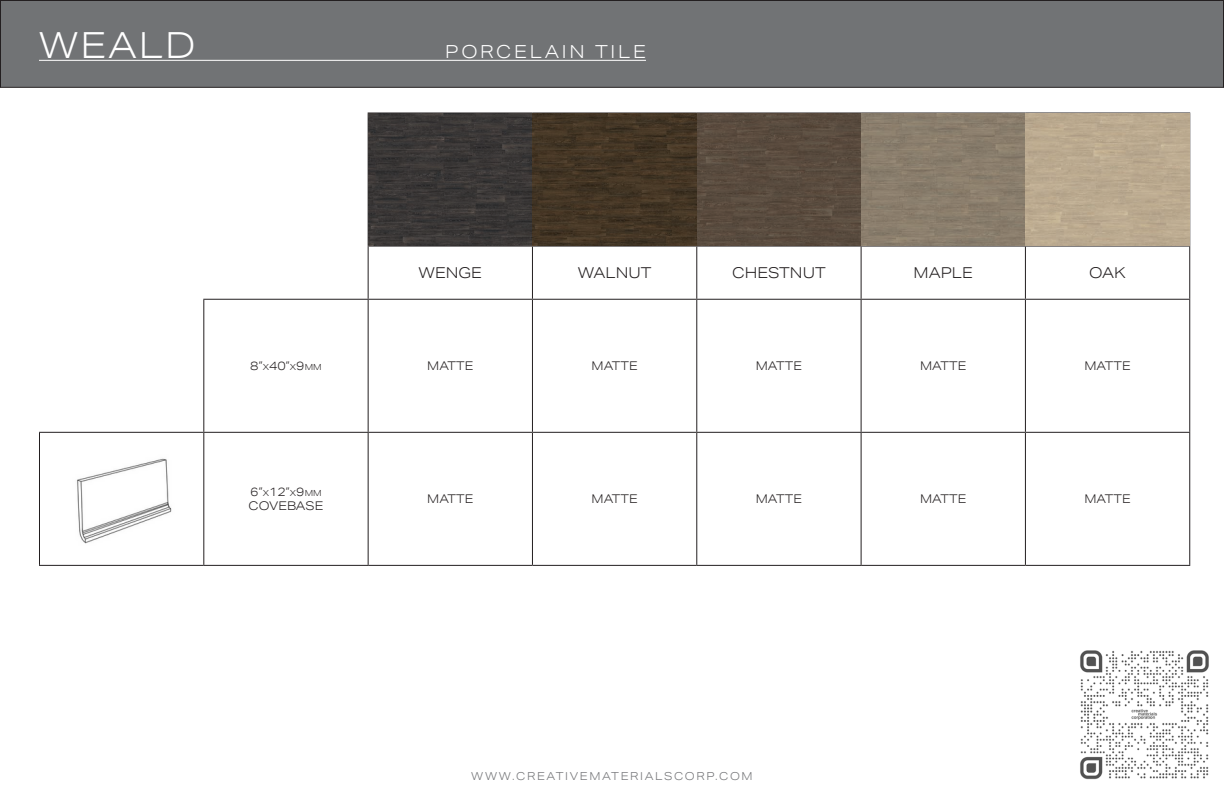
<style>
.page{position:relative;width:1224px;height:792px;background:#fff}
.page>*{position:absolute;margin:0;border:0;box-sizing:border-box;transform-origin:0 0}
.t1{font:300 36px "Aktiv Grotesk Ex";letter-spacing:.05em;color:#fff}
.t2{font:300 18px "Aktiv Grotesk Ex";letter-spacing:.15em;color:#fff}
.t3{font:300 15px "Aktiv Grotesk Ex";color:#231f20}
.t4{font:300 12px "Aktiv Grotesk Ex";color:#231f20}
.t5{font:300 11px "Aktiv Grotesk Ex";letter-spacing:.15em;color:#717275}
.s1{font-size:8.4px}
</style>
<div class="page">
<div style="left:0;top:1px;width:1223px;height:86px;background:#717375"></div>
<div style="left:0;top:0;width:1224px;height:88px;border:1px solid #231f20"></div>
<hr style="left:39px;top:60px;width:607px;height:1px;background:#fff">
<hr style="left:532px;top:112px;width:165px;height:2px;background:#231f20">
<hr style="left:697px;top:112px;width:164px;height:2px;background:#231f20">
<hr style="left:861px;top:112px;width:164px;height:2px;background:#231f20">
<hr style="left:1025px;top:112px;width:165px;height:2px;background:#231f20">
<hr style="left:1189px;top:114px;width:1px;height:132px;background:#231f20">
<hr style="left:532px;top:246px;width:165px;height:1px;background:#231f20">
<hr style="left:697px;top:246px;width:164px;height:1px;background:#231f20">
<hr style="left:696px;top:247px;width:1px;height:52px;background:#231f20">
<hr style="left:861px;top:246px;width:164px;height:1px;background:#231f20">
<hr style="left:861px;top:247px;width:1px;height:52px;background:#231f20">
<hr style="left:1025px;top:246px;width:165px;height:1px;background:#231f20">
<hr style="left:1025px;top:247px;width:1px;height:52px;background:#231f20">
<hr style="left:1189px;top:247px;width:1px;height:52px;background:#231f20">
<hr style="left:532px;top:299px;width:165px;height:1px;background:#231f20">
<hr style="left:697px;top:299px;width:164px;height:1px;background:#231f20">
<hr style="left:696px;top:300px;width:1px;height:132px;background:#231f20">
<hr style="left:861px;top:299px;width:164px;height:1px;background:#231f20">
<hr style="left:861px;top:300px;width:1px;height:132px;background:#231f20">
<hr style="left:1025px;top:299px;width:165px;height:1px;background:#231f20">
<hr style="left:1025px;top:300px;width:1px;height:132px;background:#231f20">
<hr style="left:1189px;top:300px;width:1px;height:132px;background:#231f20">
<hr style="left:697px;top:432px;width:164px;height:1px;background:#231f20">
<hr style="left:861px;top:432px;width:164px;height:1px;background:#231f20">
<hr style="left:861px;top:433px;width:1px;height:132px;background:#231f20">
<hr style="left:1025px;top:432px;width:165px;height:1px;background:#231f20">
<hr style="left:1025px;top:433px;width:1px;height:132px;background:#231f20">
<hr style="left:1189px;top:433px;width:1px;height:132px;background:#231f20">
<hr style="left:697px;top:565px;width:164px;height:1px;background:#231f20">
<hr style="left:861px;top:565px;width:164px;height:1px;background:#231f20">
<hr style="left:1025px;top:565px;width:165px;height:1px;background:#231f20">
<hr style="left:39px;top:432px;width:165px;height:1px;background:#231f20">
<hr style="left:39px;top:433px;width:1px;height:132px;background:#231f20">
<hr style="left:532px;top:432px;width:165px;height:1px;background:#231f20">
<hr style="left:696px;top:433px;width:1px;height:132px;background:#231f20">
<hr style="left:39px;top:565px;width:165px;height:1px;background:#231f20">
<hr style="left:532px;top:565px;width:165px;height:1px;background:#231f20">
<hr style="left:203px;top:299px;width:165px;height:1px;background:#231f20">
<hr style="left:203px;top:300px;width:1px;height:132px;background:#231f20">
<hr style="left:204px;top:432px;width:164px;height:1px;background:#231f20">
<hr style="left:203px;top:433px;width:1px;height:132px;background:#231f20">
<hr style="left:204px;top:565px;width:164px;height:1px;background:#231f20">
<hr style="left:368px;top:112px;width:164px;height:2px;background:#231f20">
<hr style="left:368px;top:114px;width:1px;height:132px;background:#231f20">
<hr style="left:368px;top:246px;width:164px;height:1px;background:#231f20">
<hr style="left:368px;top:247px;width:1px;height:52px;background:#231f20">
<hr style="left:532px;top:247px;width:1px;height:52px;background:#231f20">
<hr style="left:368px;top:299px;width:164px;height:1px;background:#231f20">
<hr style="left:368px;top:300px;width:1px;height:132px;background:#231f20">
<hr style="left:532px;top:300px;width:1px;height:132px;background:#231f20">
<hr style="left:368px;top:432px;width:164px;height:1px;background:#231f20">
<hr style="left:368px;top:433px;width:1px;height:132px;background:#231f20">
<hr style="left:532px;top:433px;width:1px;height:132px;background:#231f20">
<hr style="left:368px;top:565px;width:164px;height:1px;background:#231f20">
<img style="left:369px;top:114px;width:820px;height:132px">
<img style="left:77px;top:458px;width:95px;height:86px">
<img style="left:1080px;top:650px;width:129px;height:130px">
<p class="t1" style="left:39px;top:24px;width:158px">WEALD</p>
<p class="t2" style="left:445px;top:41px;width:202px">PORCELAIN TILE</p>
<p class="t3" style="left:419px;top:264px;width:29px">WENGE</p>
<p class="t3" style="left:578px;top:264px;width:29px">WALNUT</p>
<p class="t3" style="left:732px;top:264px;width:13px">CHESTNUT</p>
<p class="t3" style="left:914px;top:264px;width:13px">MAPLE</p>
<p class="t3" style="left:1089px;top:264px;width:13px">OAK</p>
<p class="t4" style="left:250px;top:359px;width:73px">8”<span class="s1">X</span>40”<span class="s1">X</span>9<span class="s1">MM</span></p>
<p class="t4" style="left:427px;top:359px;width:10px">MATTE</p>
<p class="t4" style="left:592px;top:359px;width:10px">MATTE</p>
<p class="t4" style="left:756px;top:359px;width:10px">MATTE</p>
<p class="t4" style="left:920px;top:359px;width:10px">MATTE</p>
<p class="t4" style="left:1085px;top:359px;width:10px">MATTE</p>
<p class="t4" style="left:250px;top:485px;width:73px">6”<span class="s1">X</span>12”<span class="s1">X</span>9<span class="s1">MM</span></p>
<p class="t4" style="left:249px;top:499px;width:11px">COVEBASE</p>
<p class="t4" style="left:427px;top:492px;width:10px">MATTE</p>
<p class="t4" style="left:592px;top:492px;width:10px">MATTE</p>
<p class="t4" style="left:756px;top:492px;width:10px">MATTE</p>
<p class="t4" style="left:920px;top:492px;width:10px">MATTE</p>
<p class="t4" style="left:1085px;top:492px;width:10px">MATTE</p>
<p class="t5" style="left:471px;top:770px;width:283px">WWW.CREATIVEMATERIALSCORP.COM</p>
</div>
